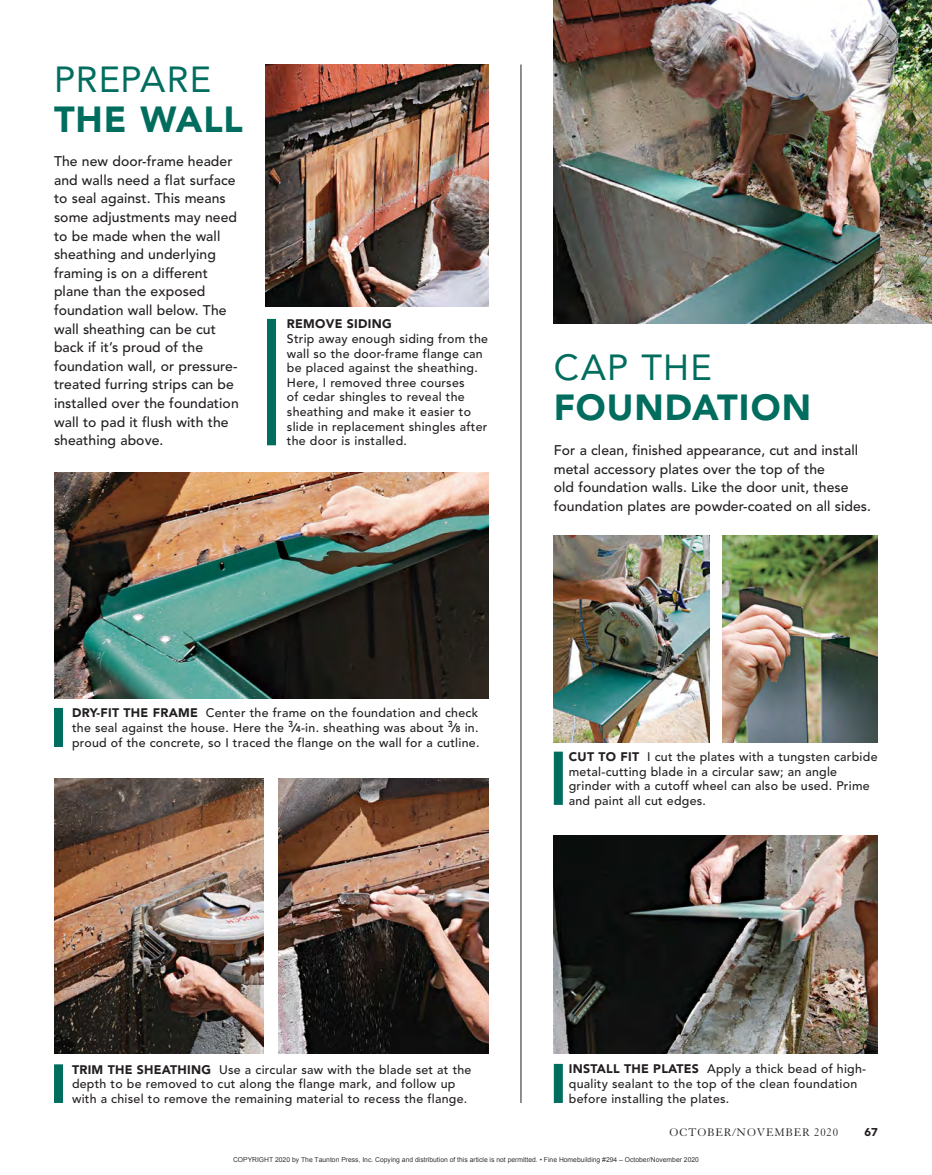
<style>
.page{position:relative;width:932px;height:1175px;background:#fff}
.page>*{position:absolute;margin:0;border:0;box-sizing:border-box;transform-origin:0 0}
.t1{font:900 36px/40.5px "Avenir LT Std";letter-spacing:.025em;color:#006d5e}
.t2{font:36px/40.5px "Avenir LT Std";letter-spacing:.02em;color:#006d5e}
.t3{font:500 13.95px/18.6px "Avenir LT Std";letter-spacing:.005em;color:#231f20}
.t4{font:500 12.3px/14.7px "Avenir LT Std";letter-spacing:.02em;color:#231f20}
.t5{font:12px "Granjon LT Std";letter-spacing:.07em;color:#231f20}
.t6{font:900 11.25px "Avenir LT Std";color:#231f20}
.t7{font:6.75px "Arial";color:rgb(0 0 0/.8)}
.s1{font-weight:900}
.s2{font-weight:900;font-style:italic;color:#fff}
.s3{font-weight:400}
.s4{font-weight:800}
.s5{font-weight:800;font-size:8.7px}
</style>
<div class="page">
<img style="left:554px;top:0;width:378px;height:323px">
<img style="left:266px;top:64px;width:222px;height:242px">
<img style="left:54px;top:472px;width:434px;height:227px">
<img style="left:54px;top:778px;width:209px;height:275px">
<img style="left:278px;top:778px;width:210px;height:275px">
<img style="left:554px;top:536px;width:155px;height:206px">
<img style="left:722px;top:536px;width:156px;height:206px">
<img style="left:554px;top:835px;width:324px;height:218px">
<div style="left:267px;top:319px;width:9px;height:126px;background:#006d5e"></div>
<div style="left:54px;top:708px;width:9px;height:39px;background:#006d5e"></div>
<div style="left:554px;top:751px;width:9px;height:54px;background:#006d5e"></div>
<div style="left:554px;top:1063px;width:9px;height:39px;background:#006d5e"></div>
<hr style="left:520px;top:64px;width:1px;height:1038px;background:#231f20">
<div style="left:54px;top:1064px;width:9px;height:38px;background:#006d5e"></div>
<p class="t2" style="left:54px;top:59px;width:190px">PREPARE<br><span class="s1">THE WALL</span></p>
<p class="t3" style="left:54px;top:152px;width:186px">The new door-frame header and walls need a flat surface to seal against. This means some adjustments may need to be made when the wall sheathing and underlying framing is on a different plane than the exposed foundation wall below. The wall sheathing can be cut back if it’s proud of the foundation wall, or pressure&shy;treated furring strips can be installed over the foundation wall to pad it flush with the sheathing above.</p>
<p class="t4" style="left:287px;top:317px;width:203px"><span class="s1">REMOVE SIDING</span><span class="s2">.<br></span>Strip away enough siding from the wall so the door-frame flange can be placed against the sheathing.<br>Here, I removed three courses<br>of cedar shingles to reveal the sheathing and make it easier to slide in replacement shingles after the door is installed.</p>
<p class="t1" style="left:554px;top:347px;width:259px"><span class="s3">CAP THE<br></span>FOUNDATION</p>
<p class="t3" style="left:554px;top:441px;width:319px">For a clean, finished appearance, cut and install metal accessory plates over the top of the<br>old foundation walls. Like the door unit, these foundation plates are powder-coated on all sides.</p>
<p class="t4" style="left:72px;top:706px;width:409px;text-align:justify"><span class="s1">DRY-FIT THE FRAME</span><span class="s2">.</span> Center the frame on the foundation and check the seal against the house. Here the <sup>3</sup><span class="s4">⁄</span><span class="s5">4</span>-in. sheathing was about <sup>3</sup><span class="s4">⁄</span><span class="s5">8</span> in. proud of the concrete, so I traced the flange on the wall for a cutline.</p>
<p class="t4" style="left:569px;top:749px;width:310px"><span class="s1">CUT TO FIT</span><span class="s2">.</span> I cut the plates with a tungsten carbide metal-cutting blade in a circular saw; an angle grinder with a cutoff wheel can also be used. Prime and paint all cut edges.</p>
<p class="t4" style="left:569px;top:1061px;width:299px"><span class="s1">INSTALL THE PLATES</span><span class="s2">.</span> Apply a thick bead of high&shy;quality sealant to the top of the clean foundation before installing the plates.</p>
<p class="t5" style="left:669px;top:1126px;width:170px">OCTOBER/NOVEMBER 2020</p>
<p class="t6" style="left:864px;top:1125px;width:15px">67</p>
<p class="t7" style="left:233px;top:1155px;width:467px">COPYRIGHT 2020 by The Taunton Press, Inc. Copying and distribution of this article is not permitted. • Fine Homebuilding #294 – October/November 2020</p>
<p class="t4" style="left:72px;top:1062px;width:401px"><span class="s1">TRIM THE SHEATHING</span><span class="s2">.</span> Use a circular saw with the blade set at the depth to be removed to cut along the flange mark, and follow up with a chisel to remove the remaining material to recess the flange.</p>
</div>
